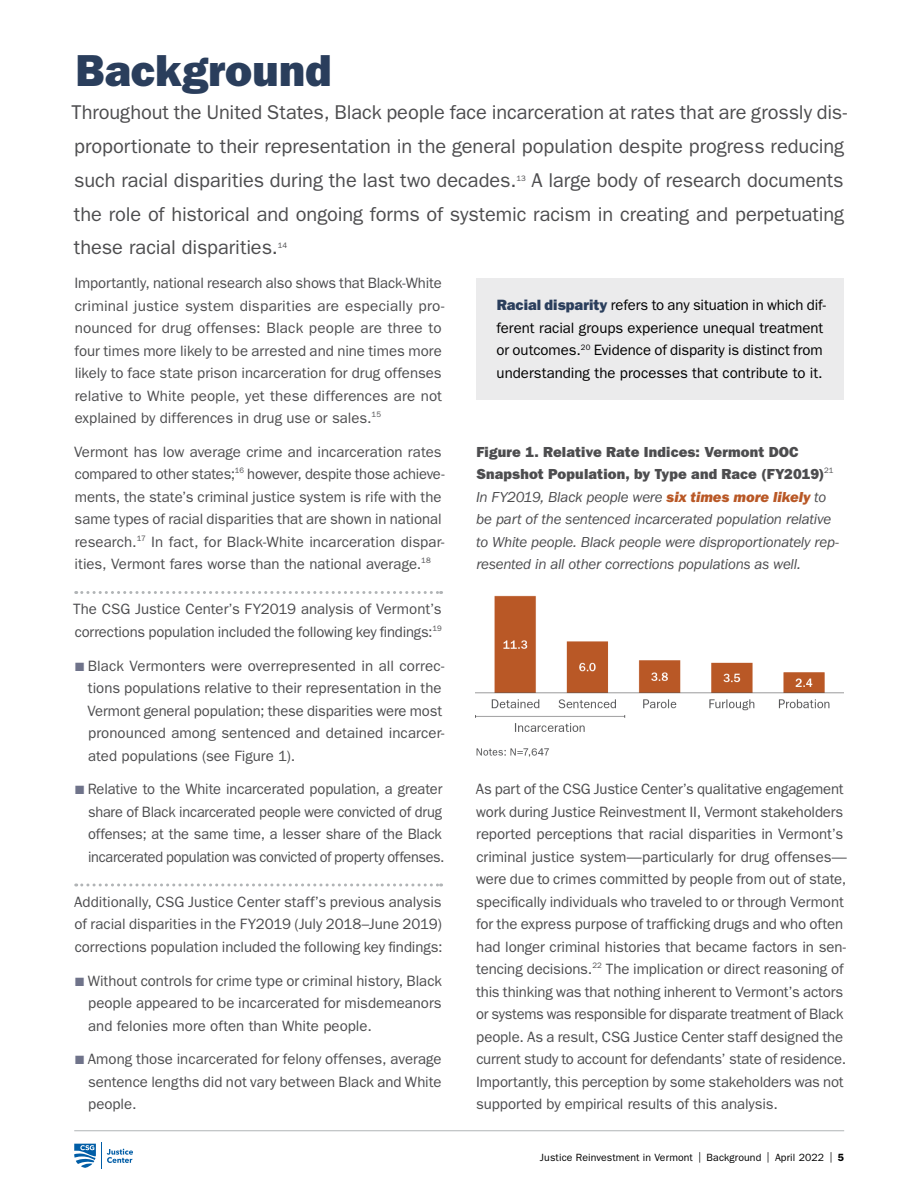
<style>
.page{position:relative;width:918px;height:1188px;background:#fff}
.page>*{position:absolute;margin:0;border:0;box-sizing:border-box;transform-origin:0 0}
.H1_Franklin{font:45px "ITC Franklin Gothic Std Hvy";color:#2a3e5c}
.P2_Dek_FG{font:20.1px/33.8px "ITC Franklin Gothic Std";letter-spacing:-.005em;color:#4d4d4f}
.P1_Franklin_Text_No{font:15px/22.5px "ITC Franklin Gothic Std";letter-spacing:-.005em;color:#4d4d4f}
.P1_Franklin_Text_No-2{font:italic 15px/22.5px "ITC Franklin Gothic Std";letter-spacing:-.015em;color:#4d4d4f}
.P1_Franklin_Text_No-3{font:15px/22.5px "ITC Franklin Gothic Std";color:#000}
.H5_Table_Chart_Head{font:14.7px/22.5px "ITC Franklin Gothic Std Hvy";letter-spacing:.01em;color:#4d4d4f}
.t1{font:10.5px "ITC Franklin Gothic Std";letter-spacing:.01em;color:#000}
.P2_Dek_FG-2{font:7.8px "ITC Franklin Gothic Std";color:#4d4d4f}
.s1{color:#6f738a}
.s2{font-family:"ITC Franklin Gothic Std Hvy";color:#2a3e5c}
.s3{font-family:"ITC Franklin Gothic Std Hvy It";font-style:normal;color:#b95826}
.s4{font-weight:600}
</style>
<div class="page">
<hr style="left:74px;top:1130px;width:770px;height:1px;background:#b1b4b6">
<svg style="left:74px;top:1143px;width:59px;height:26px"></svg>
<svg style="left:76px;top:591px;width:366px;height:3px"></svg>
<svg style="left:76px;top:884px;width:366px;height:2px"></svg>
<div style="left:476px;top:279px;width:368px;height:121px;background:#ebebec"></div>
<img style="left:475px;top:595px;width:369px;height:162px">
<p class="H1_Franklin" style="left:75px;top:44px;width:258px">Background</p>
<p class="P2_Dek_FG" style="left:72px;top:96px;width:777px">Throughout the United States, Black people face incarceration at rates that are grossly dis&shy;proportionate to their representation in the general population despite progress reducing such racial disparities during the last two decades.</p>
<p class="P2_Dek_FG" style="left:74px;top:163px;width:772px;text-align:justify;text-indent:458px">A large body of research documents the role of historical and ongoing forms of systemic racism in creating and perpetuating these racial disparities.</p>
<p class="P2_Dek_FG-2" style="left:516px;top:174px;width:11px">13</p>
<p class="P2_Dek_FG-2" style="left:278px;top:241px;width:11px">14</p>
<p class="P1_Franklin_Text_No" style="left:75px;top:272px;width:372px">Importantly, national research also shows that Black-White criminal justice system disparities are especially pro&shy;nounced for drug offenses: Black people are three to four times more likely to be arrested and nine times more likely to face state prison incarceration for drug offenses relative to White people, yet these differences are not explained by differences in drug use or sales.<sup>15</sup></p>
<p class="P1_Franklin_Text_No" style="left:74px;top:441px;width:372px">Vermont has low average crime and incarceration rates compared to other states;<sup>16</sup> however, despite those achieve&shy;ments, the state’s criminal justice system is rife with the same types of racial disparities that are shown in national research.<sup>17</sup> In fact, for Black-White incarceration dispar&shy;ities, Vermont fares worse than the national average.<sup>18</sup></p>
<p class="P1_Franklin_Text_No" style="left:73px;top:598px;width:370px">The CSG Justice Center’s FY2019 analysis of Vermont’s corrections population included the following key findings:<sup>19</sup></p>
<p class="P1_Franklin_Text_No" style="left:88px;top:654px;width:359px;text-indent:-12px"><span class="s1">■</span> Black Vermonters were overrepresented in all correc&shy;tions populations relative to their representation in the Vermont general population; these disparities were most pronounced among sentenced and detained incarcer&shy;ated populations (see Figure 1).</p>
<p class="P1_Franklin_Text_No" style="left:88px;top:778px;width:358px;text-indent:-13px"><span class="s1">■</span> Relative to the White incarcerated population, a greater share of Black incarcerated people were convicted of drug offenses; at the same time, a lesser share of the Black incarcerated population was convicted of property offenses.</p>
<p class="P1_Franklin_Text_No" style="left:74px;top:891px;width:370px;text-align:justify">Additionally, CSG Justice Center staff’s previous analysis of racial disparities in the FY2019 (July 2018–June 2019) corrections population included the following key findings:</p>
<p class="P1_Franklin_Text_No" style="left:88px;top:969px;width:355px;text-align:justify;text-indent:-13px"><span class="s1">■</span> Without controls for crime type or criminal history, Black people appeared to be incarcerated for misdemeanors and felonies more often than White people.</p>
<p class="P1_Franklin_Text_No" style="left:88px;top:1048px;width:355px;text-align:justify;text-indent:-13px"><span class="s1">■</span> Among those incarcerated for felony offenses, average sentence lengths did not vary between Black and White people.</p>
<p class="P1_Franklin_Text_No-3" style="left:496px;top:294px;width:331px"><span class="s2">Racial disparity</span> refers to any situation in which dif&shy;ferent racial groups experience unequal treatment or outcomes.<sup>20</sup> Evidence of disparity is distinct from understanding the processes that contribute to it.</p>
<p class="H5_Table_Chart_Head" style="left:476px;top:440px;width:359px">Figure 1. Relative Rate Indices: Vermont DOC<br>Snapshot Population, by Type and Race (FY2019)<sup>21</sup></p>
<p class="P1_Franklin_Text_No-2" style="left:476px;top:486px;width:364px">In FY2019, Black people were <span class="s3">six times more likely</span> to be part of the sentenced incarcerated population relative to White people. Black people were disproportionately rep&shy;resented in all other corrections populations as well.</p>
<p class="P1_Franklin_Text_No" style="left:476px;top:778px;width:373px">As part of the CSG Justice Center’s qualitative engagement work during Justice Reinvestment II, Vermont stakeholders reported perceptions that racial disparities in Vermont’s criminal justice system—particularly for drug offenses— were due to crimes committed by people from out of state, specifically individuals who traveled to or through Vermont for the express purpose of trafficking drugs and who often had longer criminal histories that became factors in sen&shy;tencing decisions.<sup>22</sup> The implication or direct reasoning of this thinking was that nothing inherent to Vermont’s actors or systems was responsible for disparate treatment of Black people. As a result, CSG Justice Center staff designed the current study to account for defendants’ state of residence.<br>Importantly, this perception by some stakeholders was not supported by empirical results of this analysis.</p>
<p class="t1" style="left:540px;top:1152px;width:306px">Justice Reinvestment in Vermont | Background | April 2022 | <span class="s4">5</span></p>
</div>
